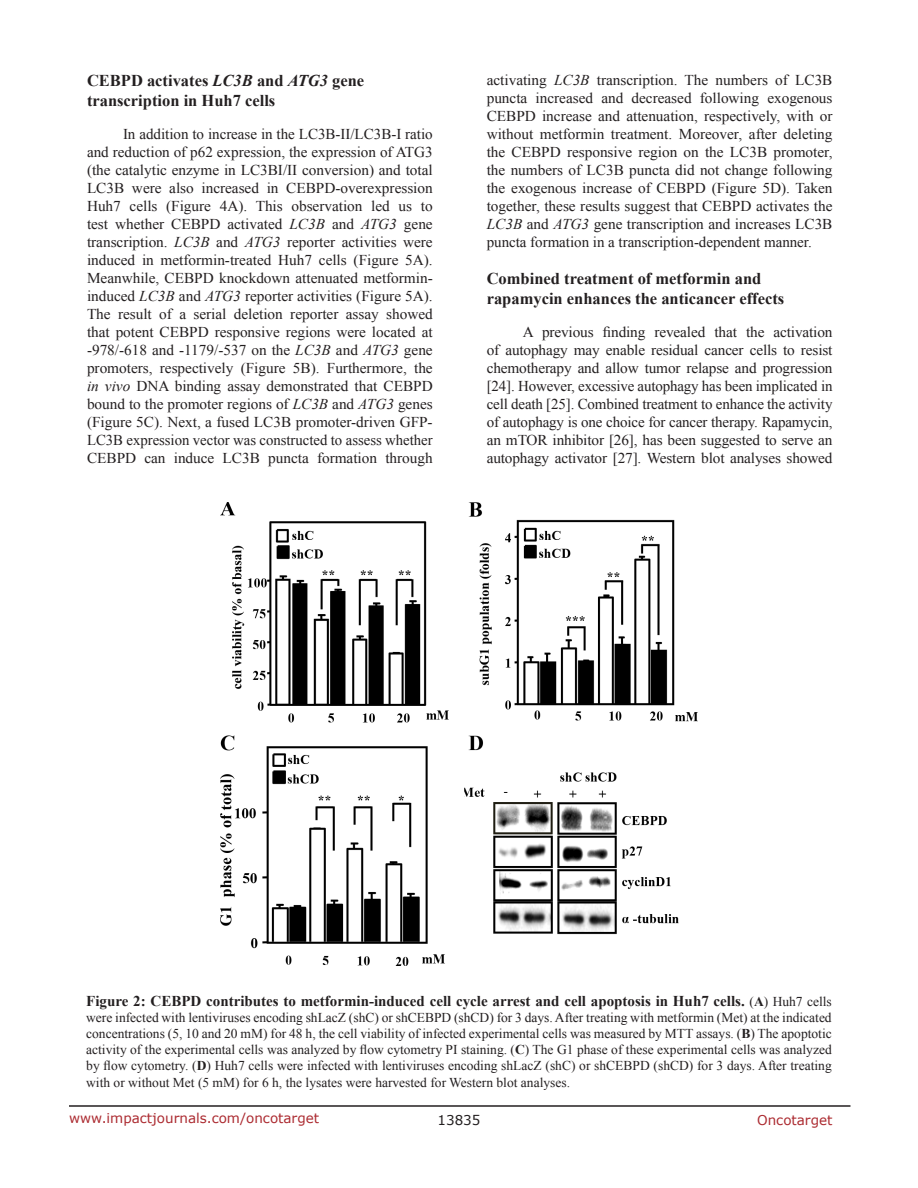
<style>
.page{position:relative;width:918px;height:1188px;background:#fff}
.page>*{position:absolute;margin:0;border:0;box-sizing:border-box;transform-origin:0 0}
.SubHeading_middle{font:700 16.5px/19.8px "Times New Roman";color:#231f20}
.BodyText{font:15px/18px "Times New Roman";color:#231f20;text-align:justify}
.FigureText{font:700 15px "Times New Roman";color:#231f20}
.FigureText-2{font:13.5px/16.2px "Times New Roman";color:#231f20;text-align:justify}
.t1{font:13.5px "Verdana";color:#ac2b31}
.t2{font:13.5px "Verdana";color:#231f20}
.s1{font-style:italic}
.s2{font-weight:400;font-size:13.5px}
.s3{font-size:13.5px}
.s4{font-weight:700}
</style>
<div class="page">
<hr style="left:69px;top:1105px;width:781px;height:2px;background:#231f20">
<img style="left:221px;top:502px;width:476px;height:463px">
<p class="SubHeading_middle" style="left:87px;top:70px;width:279px">CEBPD activates <span class="s1">LC3B</span> and <span class="s1">ATG3</span> gene transcription in Huh7 cells</p>
<p class="BodyText" style="left:87px;top:125px;width:347px;text-indent:36px">In addition to increase in the LC3B-II/LC3B-I ratio and reduction of p62 expression, the expression of ATG3 (the catalytic enzyme in LC3BI/II conversion) and total LC3B were also increased in CEBPD-overexpression Huh7 cells (Figure 4A). This observation led us to test whether CEBPD activated <span class="s1">LC3B</span> and <span class="s1">ATG3</span> gene transcription. <span class="s1">LC3B</span> and <span class="s1">ATG3</span> reporter activities were induced in metformin-treated Huh7 cells (Figure 5A).<br>Meanwhile, CEBPD knockdown attenuated metformin&shy;induced <span class="s1">LC3B</span> and <span class="s1">ATG3</span> reporter activities (Figure 5A).<br>The result of a serial deletion reporter assay showed that potent CEBPD responsive regions were located at -978/-618 and -1179/-537 on the <span class="s1">LC3B</span> and <span class="s1">ATG3</span> gene promoters, respectively (Figure 5B). Furthermore, the <span class="s1">in vivo</span> DNA binding assay demonstrated that CEBPD bound to the promoter regions of <span class="s1">LC3B</span> and <span class="s1">ATG3</span> genes (Figure 5C). Next, a fused LC3B promoter-driven GFP-LC3B expression vector was constructed to assess whether CEBPD can induce LC3B puncta formation through</p>
<p class="BodyText" style="left:487px;top:71px;width:347px">activating <span class="s1">LC3B</span> transcription. The numbers of LC3B puncta increased and decreased following exogenous CEBPD increase and attenuation, respectively, with or without metformin treatment. Moreover, after deleting the CEBPD responsive region on the LC3B promoter, the numbers of LC3B puncta did not change following the exogenous increase of CEBPD (Figure 5D). Taken together, these results suggest that CEBPD activates the <span class="s1">LC3B</span> and <span class="s1">ATG3</span> gene transcription and increases LC3B puncta formation in a transcription-dependent manner.</p>
<p class="SubHeading_middle" style="left:487px;top:268px;width:299px">Combined treatment of metformin and rapamycin enhances the anticancer effects</p>
<p class="BodyText" style="left:487px;top:322px;width:347px;text-indent:36px">A previous finding revealed that the activation of autophagy may enable residual cancer cells to resist chemotherapy and allow tumor relapse and progression [24]. However, excessive autophagy has been implicated in cell death [25]. Combined treatment to enhance the activity of autophagy is one choice for cancer therapy. Rapamycin, an mTOR inhibitor [26], has been suggested to serve an autophagy activator [27]. Western blot analyses showed</p>
<p class="FigureText" style="left:86px;top:990px;width:747px">Figure 2: CEBPD contributes to metformin-induced cell cycle arrest and cell apoptosis in Huh7 cells. <span class="s2">(</span><span class="s3">A</span><span class="s2">) Huh7 cells</span></p>
<p class="FigureText-2" style="left:86px;top:1009px;width:747px">were infected with lentiviruses encoding shLacZ (shC) or shCEBPD (shCD) for 3 days. After treating with metformin (Met) at the indicated concentrations (5, 10 and 20 mM) for 48 h, the cell viability of infected experimental cells was measured by MTT assays. (<span class="s4">B</span>) The apoptotic activity of the experimental cells was analyzed by flow cytometry PI staining. (<span class="s4">C</span>) The G1 phase of these experimental cells was analyzed by flow cytometry. (<span class="s4">D</span>) Huh7 cells were infected with lentiviruses encoding shLacZ (shC) or shCEBPD (shCD) for 3 days. After treating with or without Met (5 mM) for 6 h, the lysates were harvested for Western blot analyses.</p>
<p class="t1" style="left:69px;top:1109px;width:252px">www.impactjournals.com/oncotarget</p>
<p class="t2" style="left:438px;top:1111px;width:44px">13835</p>
<p class="t1" style="left:757px;top:1111px;width:77px">Oncotarget</p>
</div>
